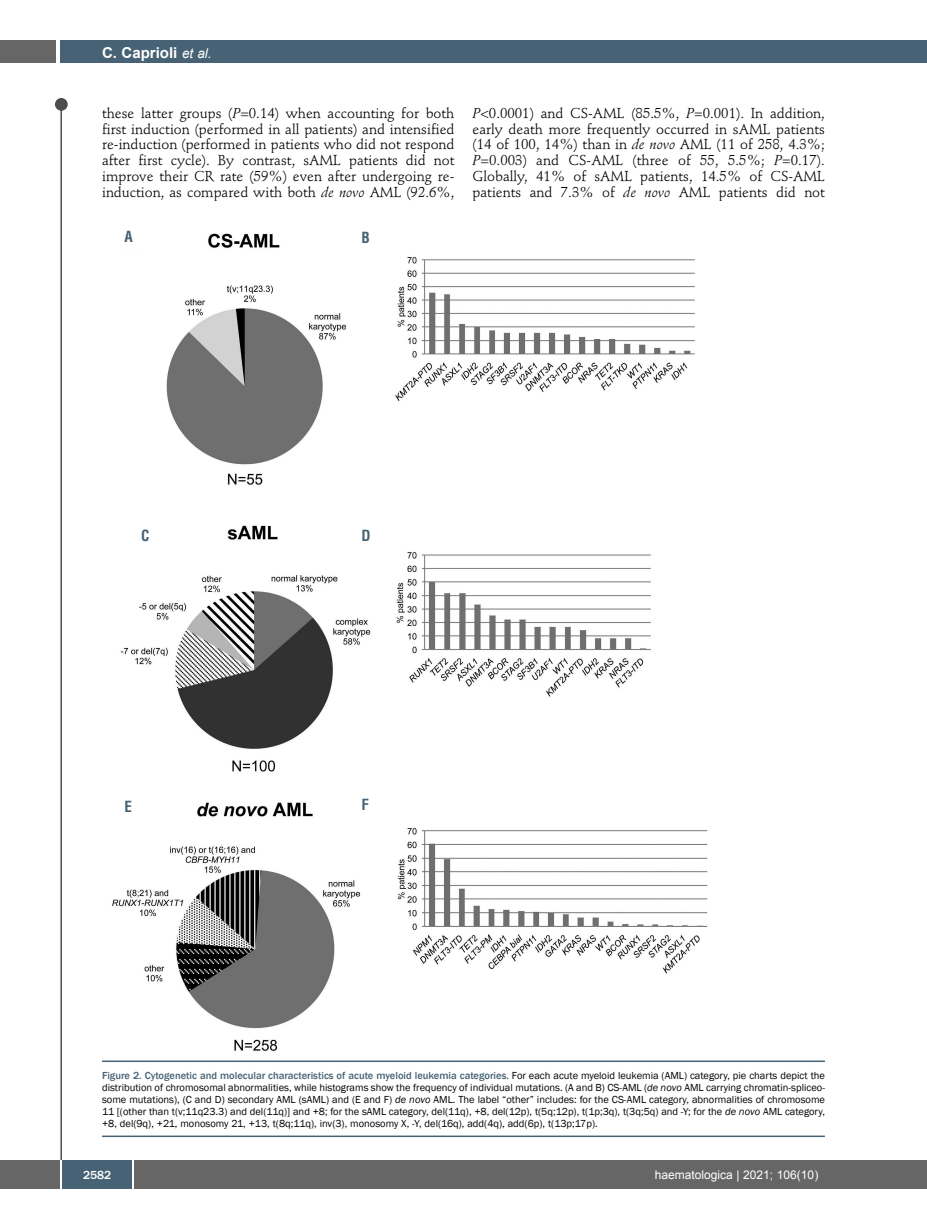
<style>
.page{position:relative;width:927px;height:1225px;background:#fff}
.page>*{position:absolute;margin:0;border:0;box-sizing:border-box;transform-origin:0 0}
.t1{font:700 15px "Arial";color:#fff}
.t2{font:700 condensed 15px "Helvetica";color:#466274}
.t3{font:14.25px/15.9px "Stempel Schneidler";color:#000;text-align:justify}
.t4{font:12px "Arial";color:#fff}
.t5{font:500 12px "Franklin Gothic";color:#fff}
.t6{font:10.5px/12px "Franklin Gothic";color:#000;text-align:justify}
.s1{font-weight:400;font-style:italic;font-size:13.5px}
.s2{font-style:italic}
.s3{font-weight:500;color:#466274}
</style>
<div class="page">
<div style="left:911px;top:40px;width:16px;height:22px;background:#466274"></div>
<div style="left:910px;top:1160px;width:17px;height:28px;background:#666"></div>
<div style="left:55px;top:98px;width:13px;height:13px;background:#4d4d4d;border-radius:50%"></div>
<hr style="left:60px;top:101px;width:2px;height:1061px;background:#4d4d4d">
<div style="left:60px;top:40px;width:852px;height:22px;background:#466274"></div>
<div style="left:0;top:40px;width:56px;height:22px;background:#666"></div>
<div style="left:0;top:1160px;width:911px;height:28px;background:#666"></div>
<div style="left:62px;top:1160px;width:71px;height:28px;background:#466274"></div>
<hr style="left:60px;top:1160px;width:2px;height:28px;background:#fff">
<svg style="left:133px;top:1160px;width:1px;height:28px"></svg>
<img style="left:112px;top:233px;width:596px;height:818px">
<hr style="left:102px;top:1060px;width:723px;height:2px;background:#466274">
<hr style="left:102px;top:1135px;width:723px;height:2px;background:#466274">
<h1 class="t1" style="left:102px;top:44px;width:111px">C. Caprioli <span class="s1">et al.</span></h1>
<p class="t3" style="left:102px;top:106px;width:354px">these latter groups (<span class="s2">P</span>=0.14) when accounting for both first induction (performed in all patients) and intensified re-induction (performed in patients who did not respond after first cycle). By contrast, sAML patients did not improve their CR rate (59%) even after undergoing re&shy;induction, as compared with both <span class="s2">de novo</span> AML (92.6%,</p>
<p class="t3" style="left:472px;top:106px;width:354px"><span class="s2">P</span>&lt;0.0001) and CS-AML (85.5%, <span class="s2">P</span>=0.001). In addition, early death more frequently occurred in sAML patients (14 of 100, 14%) than in <span class="s2">de novo</span> AML (11 of 258, 4.3%; <span class="s2">P</span>=0.003) and CS-AML (three of 55, 5.5%; <span class="s2">P</span>=0.17).<br>Globally, 41% of sAML patients, 14.5% of CS-AML patients and 7.3% of <span class="s2">de novo</span> AML patients did not</p>
<h1 class="t2" style="left:124px;top:230px;width:10px">A</h1>
<h1 class="t2" style="left:141px;top:529px;width:10px">C</h1>
<h1 class="t2" style="left:124px;top:800px;width:9px">E</h1>
<h1 class="t2" style="left:361px;top:231px;width:10px">B</h1>
<h1 class="t2" style="left:361px;top:529px;width:11px">D</h1>
<h1 class="t2" style="left:361px;top:799px;width:9px">F</h1>
<p class="t6" style="left:102px;top:1069px;width:724px"><span class="s3">Figure 2. Cytogenetic and molecular characteristics of acute myeloid leukemia categories.</span> For each acute myeloid leukemia (AML) category, pie charts depict the distribution of chromosomal abnormalities, while histograms show the frequency of individual mutations. (A and B) CS-AML (<span class="s2">de novo</span> AML carrying chromatin-spliceo&shy;some mutations), (C and D) secondary AML (sAML) and (E and F) <span class="s2">de novo</span> AML. The label “other” includes: for the CS-AML category, abnormalities of chromosome 11 [(other than t(v;11q23.3) and del(11q)] and +8; for the sAML category, del(11q), +8, del(12p), t(5q;12p), t(1p;3q), t(3q;5q) and -Y; for the <span class="s2">de novo</span> AML category, +8, del(9q), +21, monosomy 21, +13, t(8q;11q), inv(3), monosomy X, -Y, del(16q), add(4q), add(6p), t(13p;17p).</p>
<p class="t5" style="left:83px;top:1167px;width:30px">2582</p>
<p class="t4" style="left:655px;top:1168px;width:165px">haematologica | 2021; 106(10)</p>
</div>
